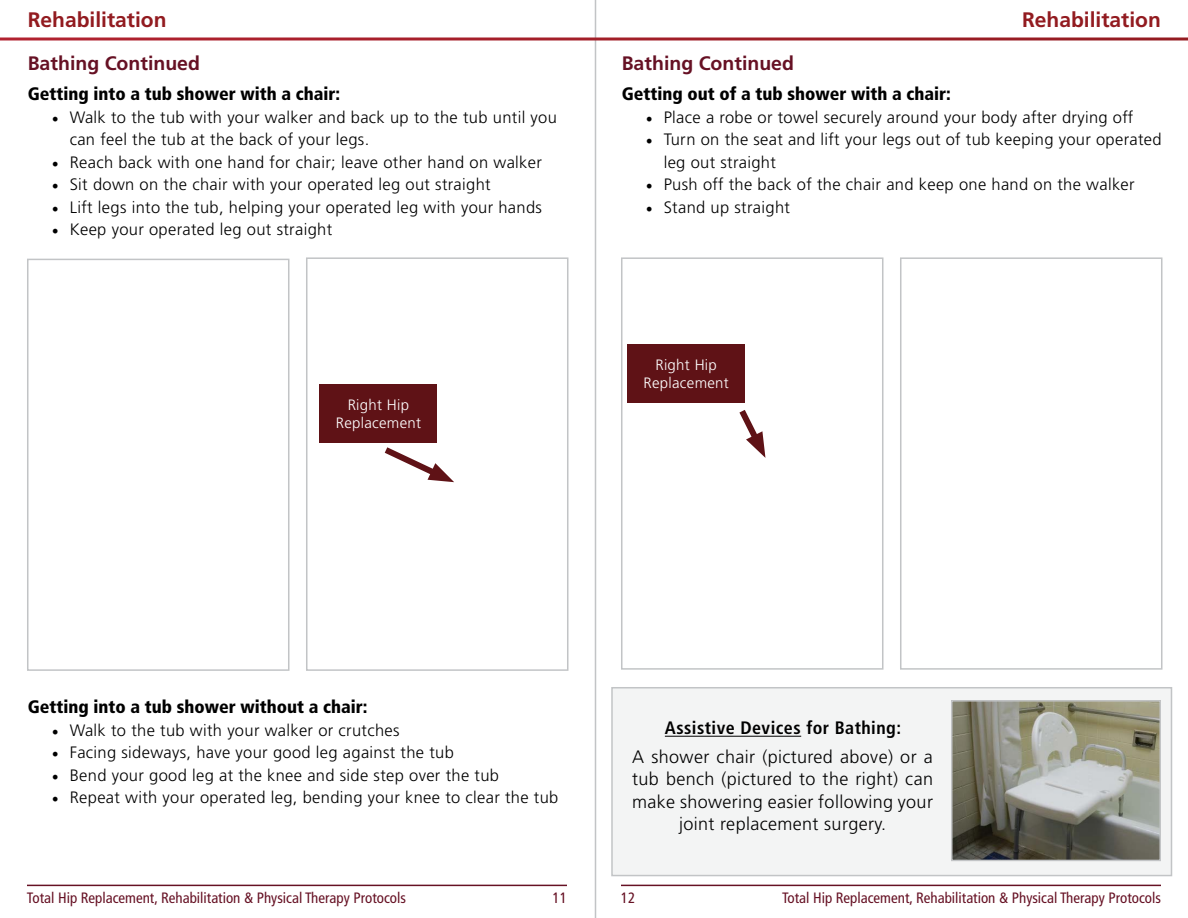
<style>
.page{position:relative;width:1188px;height:918px;background:#fff}
.page>*{position:absolute;margin:0;border:0;box-sizing:border-box;transform-origin:0 0}
.t1{font:700 21px "Frutiger LT Std";color:#921b20}
.t2{font:700 19.5px "Frutiger LT Std";color:#661124}
.t3{font:300 18px/22.5px "Frutiger LT Std";letter-spacing:.02em;color:#000;text-align:center}
.t4{font:900 condensed 18px "Frutiger LT Std";color:#000}
.t5{font:700 condensed 18px "Frutiger LT Std";letter-spacing:.025em;color:#000}
.t6{font:300 16.5px/22.5px "Frutiger LT Std";letter-spacing:.02em;color:#000}
.t7{font:condensed 15px "Frutiger LT Std";color:#661124}
.t8{font:300 15px/18px "Frutiger LT Std";letter-spacing:.02em;color:#fff;text-align:center}
.s1{font-family:"Minion Pro";font-weight:400;font-size:18px}
</style>
<div class="page">
<hr style="left:595px;top:0;width:1px;height:918px;background:#c2c4c6">
<hr style="left:27px;top:885px;width:540px;height:1px;background:#661124">
<hr style="left:621px;top:885px;width:540px;height:1px;background:#661124">
<hr style="left:0;top:38px;width:1188px;height:2px;background:#fff">
<div style="left:306px;top:257px;width:262px;height:414px;border:2px solid #c2c4c6"></div>
<div style="left:621px;top:257px;width:262px;height:413px;border:2px solid #c2c4c6"></div>
<div style="left:900px;top:257px;width:262px;height:413px;border:2px solid #c2c4c6"></div>
<div style="left:27px;top:259px;width:262px;height:412px;border:2px solid #c2c4c6"></div>
<svg style="left:739px;top:410px;width:27px;height:48px"></svg>
<div style="left:627px;top:344px;width:118px;height:59px;background:#5f1216"></div>
<svg style="left:384px;top:447px;width:70px;height:36px"></svg>
<div style="left:320px;top:384px;width:117px;height:59px;background:#5f1216"></div>
<div style="left:611px;top:687px;width:561px;height:189px;background:#f3f4f4;border:2px solid #c2c4c6"></div>
<hr style="left:665px;top:736px;width:136px;height:1px;background:#000">
<img style="left:954px;top:703px;width:204px;height:155px">
<div style="left:951px;top:700px;width:210px;height:161px;border:2px solid #c2c4c6"></div>
<p class="t1" style="left:28px;top:8px;width:140px">Rehabilitation</p>
<p class="t1" style="left:1022px;top:7px;width:140px">Rehabilitation</p>
<p class="t2" style="left:622px;top:52px;width:174px">Bathing Continued</p>
<p class="t4" style="left:622px;top:83px;width:331px">Getting out of a tub shower with a chair:</p>
<p class="t6" style="left:646px;top:106px;width:489px"><span class="s1">•</span> Place a robe or towel securely around your body after drying off</p>
<p class="t6" style="left:664px;top:129px;width:499px;text-indent:-18px"><span class="s1">•</span> Turn on the seat and lift your legs out of tub keeping your operated leg out straight</p>
<p class="t6" style="left:646px;top:174px;width:490px"><span class="s1">•</span> Push off the back of the chair and keep one hand on the walker</p>
<p class="t6" style="left:646px;top:196px;width:146px"><span class="s1">•</span> Stand up straight</p>
<p class="t2" style="left:28px;top:52px;width:174px">Bathing Continued</p>
<p class="t4" style="left:28px;top:83px;width:314px">Getting into a tub shower with a chair:</p>
<p class="t6" style="left:70px;top:106px;width:489px;text-indent:-18px"><span class="s1">•</span> Walk to the tub with your walker and back up to the tub until you can feel the tub at the back of your legs.</p>
<p class="t6" style="left:52px;top:151px;width:492px"><span class="s1">•</span> Reach back with one hand for chair; leave other hand on walker</p>
<p class="t6" style="left:52px;top:174px;width:440px"><span class="s1">•</span> Sit down on the chair with your operated leg out straight</p>
<p class="t6" style="left:52px;top:196px;width:492px"><span class="s1">•</span> Lift legs into the tub, helping your operated leg with your hands</p>
<p class="t6" style="left:52px;top:219px;width:282px"><span class="s1">•</span> Keep your operated leg out straight</p>
<p class="t8" style="left:336px;top:396px;width:87px">Right Hip<br>Replacement</p>
<p class="t8" style="left:643px;top:356px;width:87px">Right Hip<br>Replacement</p>
<p class="t4" style="left:28px;top:696px;width:341px">Getting into a tub shower without a chair:</p>
<p class="t6" style="left:52px;top:719px;width:349px"><span class="s1">•</span> Walk to the tub with your walker or crutches</p>
<p class="t6" style="left:52px;top:742px;width:404px"><span class="s1">•</span> Facing sideways, have your good leg against the tub</p>
<p class="t6" style="left:52px;top:764px;width:449px"><span class="s1">•</span> Bend your good leg at the knee and side step over the tub</p>
<p class="t6" style="left:52px;top:787px;width:508px"><span class="s1">•</span> Repeat with your operated leg, bending your knee to clear the tub</p>
<p class="t5" style="left:665px;top:718px;width:238px">Assistive Devices for Bathing:</p>
<p class="t3" style="left:632px;top:746px;width:302px">A shower chair (pictured above) or a tub bench (pictured to the right) can make showering easier following your joint replacement surgery.</p>
<p class="t7" style="left:27px;top:889px;width:380px">Total Hip Replacement, Rehabilitation &amp; Physical Therapy Protocols</p>
<p class="t7" style="left:553px;top:889px;width:16px">11</p>
<p class="t7" style="left:621px;top:889px;width:16px">12</p>
<p class="t7" style="left:782px;top:889px;width:380px">Total Hip Replacement, Rehabilitation &amp; Physical Therapy Protocols</p>
</div>
